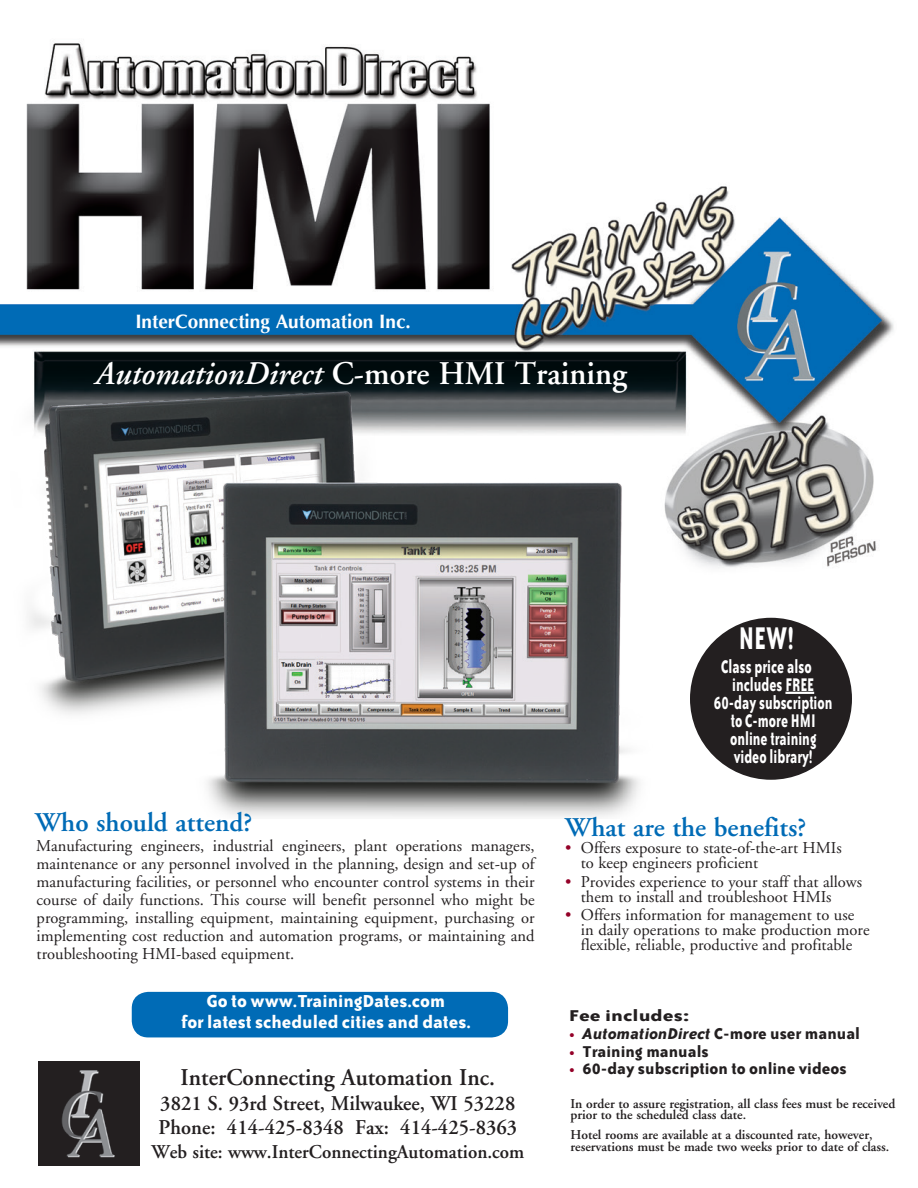
<style>
.page{position:relative;width:918px;height:1188px;background:#fff}
.page>*{position:absolute;margin:0;border:0;box-sizing:border-box;transform-origin:0 0}
.t1{font:700 36px "Bailey Sans ITC";color:#fff;scale:.7 1}
.t2{font:600 33px "Adobe Garamond";color:#fff}
.t3{font:600 27px "Adobe Garamond";color:#006bb6}
.t4{font:600 24px "Adobe Garamond";color:#231f20}
.t5{font:700 21px "Bailey Sans ITC";color:#fff;scale:.7 1}
.t6{font:600 21px/24px "Adobe Garamond";color:#231f20}
.t7{font:700 19.95px/21px "Bailey Sans ITC";color:#fff;text-align:center}
.t8{font:600 19.5px "Adobe Garamond";color:#231f20}
.t9{font:700 19.5px "Optima";color:#fff}
.t10{font:700 18px "Bailey Sans ITC";color:#231f20}
.t11{font:italic 700 18px "Bailey Sans ITC";color:#231f20}
.t12{font:700 18px "Bailey Sans ITC";color:#231f20;scale:1.26 1}
.t13{font:16.5px/18px "Adobe Garamond";color:#231f20}
.t14{font:600 13.5px/11.4px "Adobe Garamond";color:#231f20}
.s1{font-style:italic}
.s2{color:#940128}
.s3{font-style:normal;color:#940128}
.s4{font-style:normal}
</style>
<div class="page">
<img style="left:0;top:42px;width:894px;height:1124px">
<img style="left:39px;top:1062px;width:100px;height:104px">
<div style="left:690px;top:618px;width:162px;height:162px;background:#231f20;border-radius:50%"></div>
<hr style="left:785px;top:692px;width:29px;height:2px;background:#fff">
<div style="left:132px;top:992px;width:376px;height:45px;background:#006bb6;border-radius:17px"></div>
<img style="left:0;top:359px;width:682px;height:461px">
<p class="t9" style="left:135px;top:310px;width:277px">InterConnecting Automation Inc.</p>
<h2 class="t2" style="left:95px;top:356px;width:533px"><span class="s1">AutomationDirect</span> C-more HMI Training</h2>
<h1 class="t1" style="left:739px;top:619px;width:80px">NEW!</h1>
<p class="t5" style="left:721px;top:655px;width:131px">Class price also</p>
<p class="t5" style="left:732px;top:673px;width:119px">includes FREE</p>
<p class="t5" style="left:714px;top:691px;width:171px">60-day subscription</p>
<p class="t5" style="left:731px;top:709px;width:123px">to C-more HMI</p>
<p class="t5" style="left:730px;top:727px;width:125px">online training</p>
<p class="t5" style="left:734px;top:745px;width:114px">video library!</p>
<h3 class="t3" style="left:35px;top:808px;width:219px">Who should attend?</h3>
<p class="t13" style="left:36px;top:838px;width:500px;text-align:justify">Manufacturing engineers, industrial engineers, plant operations managers, maintenance or any personnel involved in the planning, design and set-up of manufacturing facilities, or personnel who encounter control systems in their course of daily functions. This course will benefit personnel who might be programming, installing equipment, maintaining equipment, purchasing or implementing cost reduction and automation programs, or maintaining and troubleshooting HMI-based equipment.</p>
<p class="t7" style="left:181px;top:991px;width:291px">Go to www.TrainingDates.com<br>for latest scheduled cities and dates.</p>
<h3 class="t4" style="left:181px;top:1064px;width:316px">InterConnecting Automation Inc.</h3>
<p class="t6" style="left:159px;top:1092px;width:360px">3821 S. 93rd Street, Milwaukee, WI 53228<br>Phone: 414-425-8348 Fax: 414-425-8363</p>
<p class="t8" style="left:152px;top:1141px;width:374px">Web site: www.InterConnectingAutomation.com</p>
<h3 class="t3" style="left:565px;top:813px;width:243px">What are the benefits?</h3>
<p class="t13" style="left:581px;top:841px;width:262px;line-height:15px;text-indent:-16px"><span class="s2">•</span> Offers exposure to state-of-the-art HMIs to keep engineers proficient</p>
<p class="t13" style="left:581px;top:874px;width:283px;line-height:15px;text-indent:-16px"><span class="s2">•</span> Provides experience to your staff that allows them to install and troubleshoot HMIs</p>
<p class="t13" style="left:581px;top:907px;width:290px;line-height:15px;text-indent:-16px"><span class="s2">•</span> Offers information for management to use in daily operations to make production more flexible, reliable, productive and profitable</p>
<p class="t12" style="left:569px;top:1006px;width:98px">Fee includes:</p>
<p class="t11" style="left:569px;top:1025px;width:292px"><span class="s3">•</span> AutomationDirect <span class="s4">C-more user manual</span></p>
<p class="t10" style="left:569px;top:1042px;width:141px"><span class="s2">•</span> Training manuals</p>
<p class="t10" style="left:569px;top:1059px;width:279px"><span class="s2">•</span> 60-day subscription to online videos</p>
<p class="t14" style="left:570px;top:1098px;width:326px">In order to assure registration, all class fees must be received prior to the scheduled class date.</p>
<p class="t14" style="left:570px;top:1129px;width:320px">Hotel rooms are available at a discounted rate, however, reservations must be made two weeks prior to date of class.</p>
</div>
